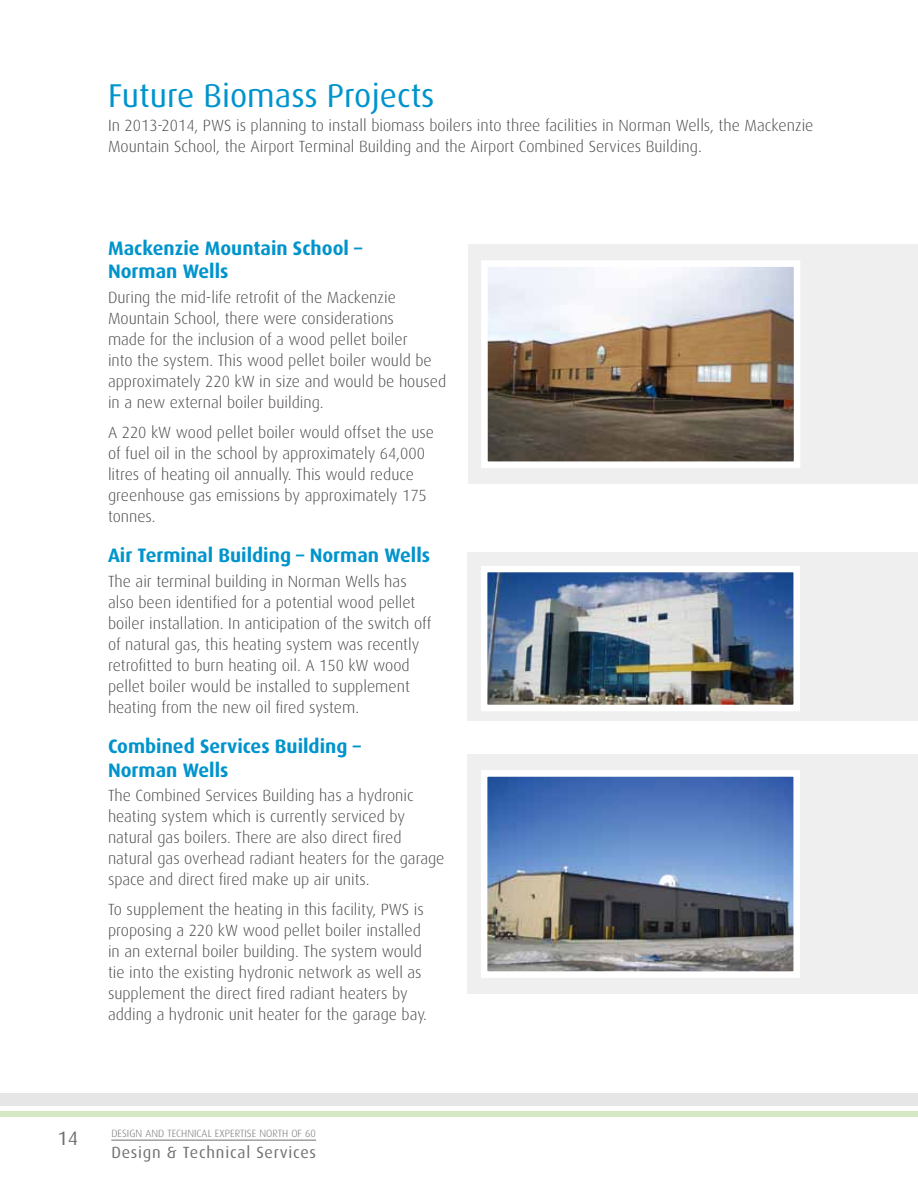
<style>
.page{position:relative;width:918px;height:1188px;background:#fff}
.page>*{position:absolute;margin:0;border:0;box-sizing:border-box;transform-origin:0 0}
.t1{font:33px "Dax";color:#0094cc}
.t2{font:700 19.5px/23.4px "Dax";color:#0094cc}
.t3{font:19.5px "Dax";color:#727171}
.t4{font:300 16.2px/21px "Dax";color:#4d4949}
.t5{font:16.2px "Dax";letter-spacing:.05em;color:#727171}
.t6{font:300 10.5px "Dax";letter-spacing:.005em;color:#727171}
</style>
<div class="page">
<hr style="left:111px;top:1139px;width:205px;height:2px;background:#9fa0a0">
<div style="left:0;top:1111px;width:918px;height:5px;background:#d5e9c4"></div>
<div style="left:0;top:1093px;width:918px;height:13px;background:#e6e6e7"></div>
<div style="left:468px;top:244px;width:450px;height:239px;background:#efefef"></div>
<img style="left:489px;top:268px;width:303px;height:192px">
<div style="left:481px;top:260px;width:319px;height:208px;border:7px solid #fff"></div>
<div style="left:468px;top:552px;width:450px;height:169px;background:#efefef"></div>
<img style="left:489px;top:574px;width:303px;height:129px">
<div style="left:481px;top:566px;width:319px;height:145px;border:7px solid #fff"></div>
<div style="left:468px;top:754px;width:450px;height:239px;background:#efefef"></div>
<img style="left:489px;top:778px;width:303px;height:192px">
<div style="left:481px;top:770px;width:319px;height:208px;border:7px solid #fff"></div>
<h1 class="t1" style="left:108px;top:77px;width:328px">Future Biomass Projects</h1>
<p class="t4" style="left:108px;top:115px;width:707px">In 2013-2014, PWS is planning to install biomass boilers into three facilities in Norman Wells, the Mackenzie<br>Mountain School, the Airport Terminal Building and the Airport Combined Services Building.</p>
<p class="t2" style="left:108px;top:237px;width:256px">Mackenzie Mountain School –<br>Norman Wells</p>
<p class="t4" style="left:108px;top:287px;width:340px">During the mid-life retrofit of the Mackenzie Mountain School, there were considerations<br>made for the inclusion of a wood pellet boiler<br>into the system. This wood pellet boiler would be approximately 220 kW in size and would be housed in a new external boiler building.</p>
<p class="t4" style="left:108px;top:422px;width:328px">A 220 kW wood pellet boiler would offset the use of fuel oil in the school by approximately 64,000 litres of heating oil annually. This would reduce greenhouse gas emissions by approximately 175 tonnes.</p>
<p class="t2" style="left:108px;top:544px;width:324px">Air Terminal Building – Norman Wells</p>
<p class="t4" style="left:108px;top:571px;width:325px">The air terminal building in Norman Wells has also been identified for a potential wood pellet boiler installation. In anticipation of the switch off of natural gas, this heating system was recently retrofitted to burn heating oil. A 150 kW wood pellet boiler would be installed to supplement heating from the new oil fired system.</p>
<p class="t2" style="left:108px;top:735px;width:254px">Combined Services Building –<br>Norman Wells</p>
<p class="t4" style="left:108px;top:786px;width:338px">The Combined Services Building has a hydronic heating system which is currently serviced by natural gas boilers. There are also direct fired natural gas overhead radiant heaters for the garage space and direct fired make up air units.</p>
<p class="t4" style="left:108px;top:899px;width:321px">To supplement the heating in this facility, PWS is proposing a 220 kW wood pellet boiler installed in an external boiler building. The system would tie into the existing hydronic network as well as supplement the direct fired radiant heaters by adding a hydronic unit heater for the garage bay.</p>
<p class="t3" style="left:58px;top:1128px;width:22px">14</p>
<p class="t6" style="left:111px;top:1128px;width:206px">DESIGN AND TECHNICAL EXPERTISE NORTH OF 60</p>
<p class="t5" style="left:111px;top:1143px;width:206px">Design &amp; Technical Services</p>
</div>
